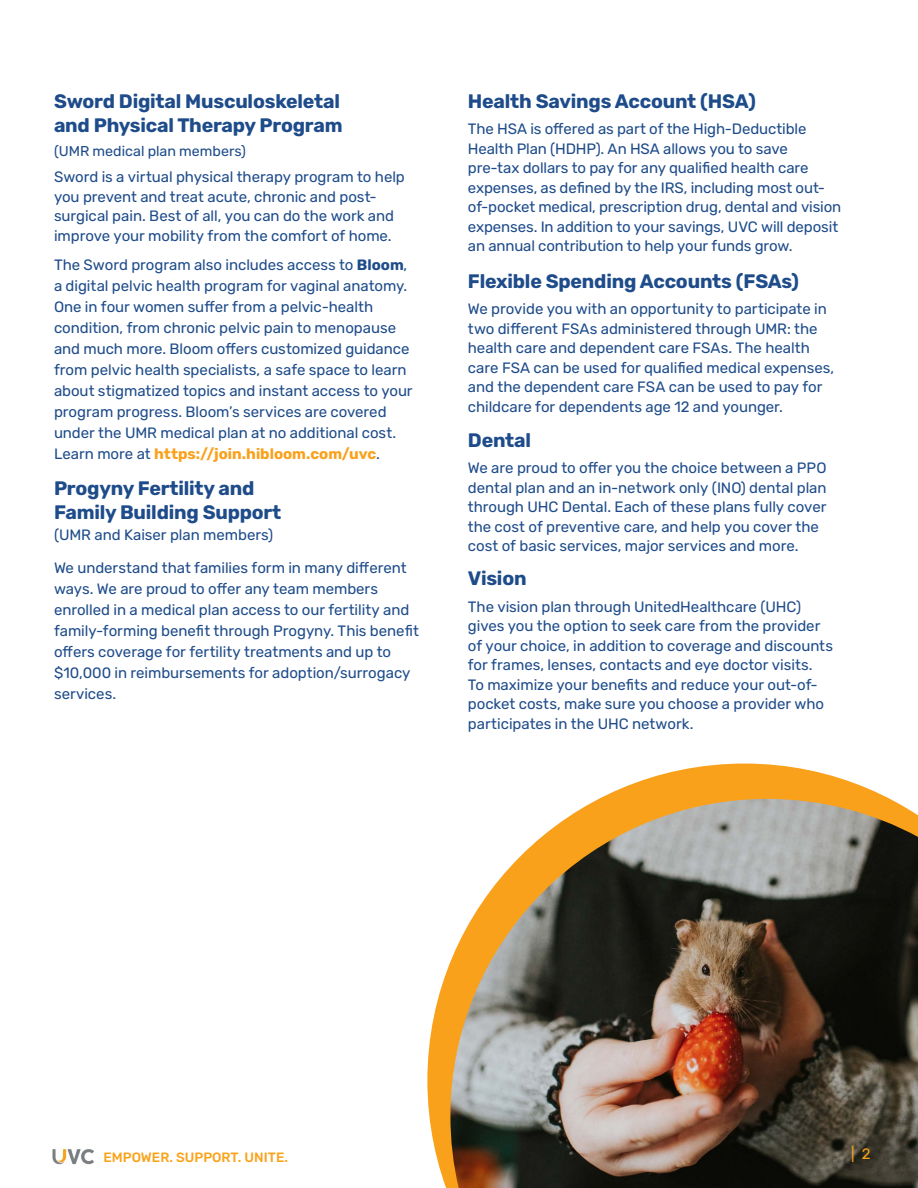
<style>
.page{position:relative;width:918px;height:1188px;background:#fff}
.page>*{position:absolute;margin:0;border:0;box-sizing:border-box;transform-origin:0 0}
.t1{font:700 19.5px/24px "Rubik";letter-spacing:-.01em;color:#1e4c8a}
.t2{font:15px/19.5px "Rubik";letter-spacing:-.005em;color:#1e4c8a}
.t3{font:15px "Rubik";color:#f9a11b}
.t4{font:14.25px "Rubik";color:#1e4c8a}
.t5{font:500 13.5px "Rubik";color:#faa31a}
.s1{font-weight:700}
.s2{font-weight:700;color:#f9a11b}
</style>
<div class="page">
<svg style="left:427px;top:764px;width:463px;height:424px"></svg>
<img style="left:450px;top:799px;width:468px;height:389px">
<img style="left:53px;top:1148px;width:41px;height:17px">
<h1 class="t1" style="left:54px;top:90px;width:290px">Sword Digital Musculoskeletal and Physical Therapy Program</h1>
<p class="t4" style="left:54px;top:143px;width:194px">(UMR medical plan members)</p>
<p class="t2" style="left:54px;top:168px;width:352px">Sword is a virtual physical therapy program to help you prevent and treat acute, chronic and post&shy;surgical pain. Best of all, you can do the work and improve your mobility from the comfort of home.</p>
<p class="t2" style="left:54px;top:255px;width:360px;line-height:21px">The Sword program also includes access to <span class="s1">Bloom</span>, a digital pelvic health program for vaginal anatomy.<br>One in four women suffer from a pelvic-health condition, from chronic pelvic pain to menopause and much more. Bloom offers customized guidance from pelvic health specialists, a safe space to learn about stigmatized topics and instant access to your program progress. Bloom’s services are covered under the UMR medical plan at no additional cost.<br>Learn more at <span class="s2">https://join.hibloom.com/uvc</span>.</p>
<h1 class="t1" style="left:54px;top:477px;width:229px">Progyny Fertility and<br>Family Building Support</h1>
<p class="t2" style="left:54px;top:525px;width:221px">(UMR and Kaiser plan members)</p>
<p class="t2" style="left:54px;top:558px;width:366px;line-height:21px">We understand that families form in many different ways. We are proud to offer any team members enrolled in a medical plan access to our fertility and family-forming benefit through Progyny. This benefit offers coverage for fertility treatments and up to $10,000 in reimbursements for adoption/surrogacy services.</p>
<h1 class="t1" style="left:468px;top:90px;width:289px">Health Savings Account (HSA)</h1>
<p class="t2" style="left:468px;top:120px;width:375px">The HSA is offered as part of the High-Deductible Health Plan (HDHP). An HSA allows you to save pre-tax dollars to pay for any qualified health care expenses, as defined by the IRS, including most out&shy;of-pocket medical, prescription drug, dental and vision expenses. In addition to your savings, UVC will deposit an annual contribution to help your funds grow.</p>
<h1 class="t1" style="left:468px;top:270px;width:333px">Flexible Spending Accounts (FSAs)</h1>
<p class="t2" style="left:468px;top:300px;width:368px">We provide you with an opportunity to participate in two different FSAs administered through UMR: the health care and dependent care FSAs. The health care FSA can be used for qualified medical expenses, and the dependent care FSA can be used to pay for childcare for dependents age 12 and younger.</p>
<h1 class="t1" style="left:468px;top:429px;width:65px">Dental</h1>
<p class="t2" style="left:468px;top:459px;width:360px">We are proud to offer you the choice between a PPO dental plan and an in-network only (INO) dental plan through UHC Dental. Each of these plans fully cover the cost of preventive care, and help you cover the cost of basic services, major services and more.</p>
<h1 class="t1" style="left:468px;top:567px;width:60px">Vision</h1>
<p class="t2" style="left:468px;top:597px;width:367px">The vision plan through UnitedHealthcare (UHC) gives you the option to seek care from the provider of your choice, in addition to coverage and discounts for frames, lenses, contacts and eye doctor visits.<br>To maximize your benefits and reduce your out-of&shy;pocket costs, make sure you choose a provider who participates in the UHC network.</p>
<p class="t5" style="left:103px;top:1150px;width:186px">EMPOWER. SUPPORT. UNITE.</p>
<p class="t3" style="left:851px;top:1146px;width:21px">| 2</p>
</div>
